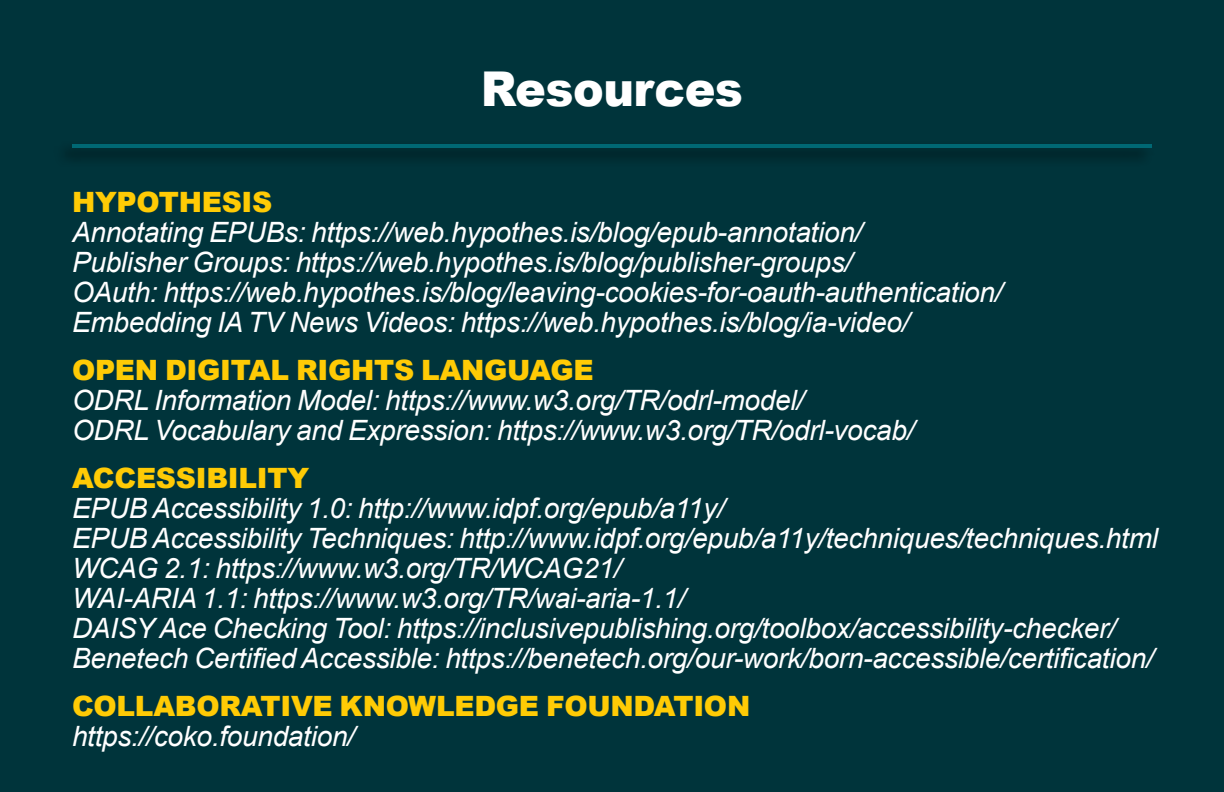
<style>
.page{position:relative;width:1224px;height:792px;background:#00343b}
.page>*{position:absolute;margin:0;border:0;box-sizing:border-box;transform-origin:0 0}
.t1{font:900 48px "Arial";letter-spacing:-.01em;color:#fff;scale:.96 1}
.t2{font:italic 28px/30px "Arial";letter-spacing:-.01em;color:#fff}
.t3{font:900 28px "Arial";letter-spacing:-.01em;color:#ffcb05}
</style>
<div class="page">
<div style="left:53px;top:141px;width:1102px;height:26px;background:#002d33"></div>
<hr style="left:72px;top:144px;width:1080px;height:4px;background:#006874">
<h1 class="t1" style="left:481px;top:54px;width:275px">Resources</h1>
<p class="t3" style="left:72px;top:182px;width:202px">HYPOTHESIS</p>
<p class="t2" style="left:72px;top:218px;width:932px">Annotating EPUBs: https://web.hypothes.is/blog/epub-annotation/<br>Publisher Groups: https://web.hypothes.is/blog/publisher-groups/<br>OAuth: https://web.hypothes.is/blog/leaving-cookies-for-oauth-authentication/ Embedding IA TV News Videos: https://web.hypothes.is/blog/ia-video/</p>
<p class="t3" style="left:72px;top:350px;width:523px">OPEN DIGITAL RIGHTS LANGUAGE</p>
<p class="t2" style="left:72px;top:386px;width:844px">ODRL Information Model: https://www.w3.org/TR/odrl-model/<br>ODRL Vocabulary and Expression: https://www.w3.org/TR/odrl-vocab/</p>
<p class="t3" style="left:72px;top:458px;width:239px">ACCESSIBILITY</p>
<p class="t2" style="left:72px;top:494px;width:1088px">EPUB Accessibility 1.0: http://www.idpf.org/epub/a11y/<br>EPUB Accessibility Techniques: http://www.idpf.org/epub/a11y/techniques/techniques.html WCAG 2.1: https://www.w3.org/TR/WCAG21/<br>WAI-ARIA 1.1: https://www.w3.org/TR/wai-aria-1.1/<br>DAISY Ace Checking Tool: https://inclusivepublishing.org/toolbox/accessibility-checker/ Benetech Certified Accessible: https://benetech.org/our-work/born-accessible/certification/</p>
<p class="t3" style="left:72px;top:686px;width:680px">COLLABORATIVE KNOWLEDGE FOUNDATION</p>
<p class="t2" style="left:72px;top:722px;width:285px">https://coko.foundation/</p>
</div>
